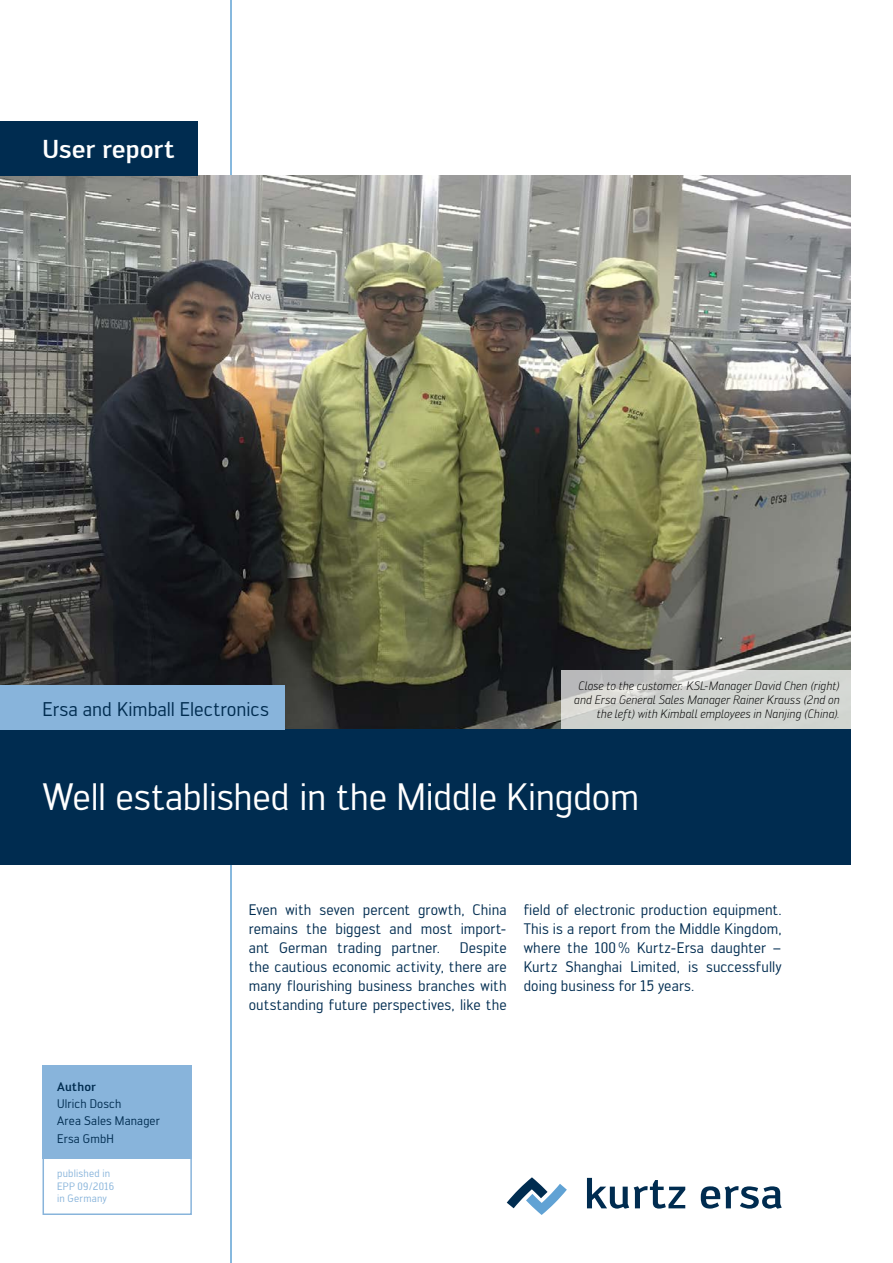
<style>
.page{position:relative;width:893px;height:1263px;background:#fff}
.page>*{position:absolute;margin:0;border:0;box-sizing:border-box;transform-origin:0 0}
.t1{font:37.5px "Engel";letter-spacing:-.005em;color:#fff}
.t2{font:500 25.5px "Engel";letter-spacing:-.005em;color:#fff}
.t3{font:19.5px "Engel";color:#002c50}
.t4{font:15px/19.2px "Engel";letter-spacing:.005em;color:#002c50;text-align:justify}
.t5{font:12.3px/17.4px "Engel";letter-spacing:.01em;color:#002c50}
.t6{font:500 12.3px "Engel";letter-spacing:.01em;color:#002c50}
.t7{font:italic 300 12px/14.4px "Engel";letter-spacing:.01em;color:#000;text-align:right}
.t8{font:10.5px/12.6px "Engel";letter-spacing:.02em;color:#88b4db}
</style>
<div class="page">
<hr style="left:230px;top:0;width:2px;height:1263px;background:#60a2d4">
<img style="left:0;top:176px;width:850px;height:553px">
<div style="left:0;top:729px;width:850px;height:135px;background:#002c50"></div>
<svg style="left:587px;top:1178px;width:98px;height:31px"></svg>
<svg style="left:701px;top:1186px;width:81px;height:23px"></svg>
<svg style="left:507px;top:1177px;width:60px;height:38px"></svg>
<div style="left:0;top:685px;width:285px;height:44px;background:#88b4db"></div>
<svg style="left:561px;top:670px;width:289px;height:59px;background:#d0d2cf"></svg>
<div style="left:0;top:122px;width:197px;height:54px;background:#002c50"></div>
<div style="left:43px;top:1065px;width:149px;height:94px;background:#88b4db"></div>
<div style="left:43px;top:1065px;width:149px;height:150px;border:2px solid #88b4db"></div>
<h2 class="t2" style="left:43px;top:134px;width:134px">User report</h2>
<h3 class="t3" style="left:43px;top:697px;width:228px">Ersa and Kimball Electronics</h3>
<p class="t7" style="left:574px;top:678px;width:267px">Close to the customer: KSL-Manager David Chen (right) and Ersa General Sales Manager Rainer Krauss (2nd on the left) with Kimball employees in Nanjing (China).</p>
<h1 class="t1" style="left:43px;top:775px;width:598px">Well established in the Middle Kingdom</h1>
<p class="t6" style="left:57px;top:1079px;width:40px">Author</p>
<p class="t5" style="left:57px;top:1095px;width:104px">Ulrich Dosch<br>Area Sales Manager<br>Ersa GmbH</p>
<p class="t8" style="left:57px;top:1167px;width:58px">published in<br>EPP 09/2016 in Germany</p>
<p class="t4" style="left:249px;top:900px;width:259px">Even with seven percent growth, China remains the biggest and most import&shy;ant German trading partner.</p>
<p class="t4" style="left:249px;top:938px;width:259px;text-indent:211px">Despite the cautious economic activity, there are many flourishing business branches with outstanding future perspectives, like the</p>
<p class="t4" style="left:524px;top:900px;width:259px">field of electronic production equipment.<br>This is a report from the Middle Kingdom, where the 100% Kurtz-Ersa daughter – Kurtz Shanghai Limited, is successfully doing business for 15 years.</p>
</div>
